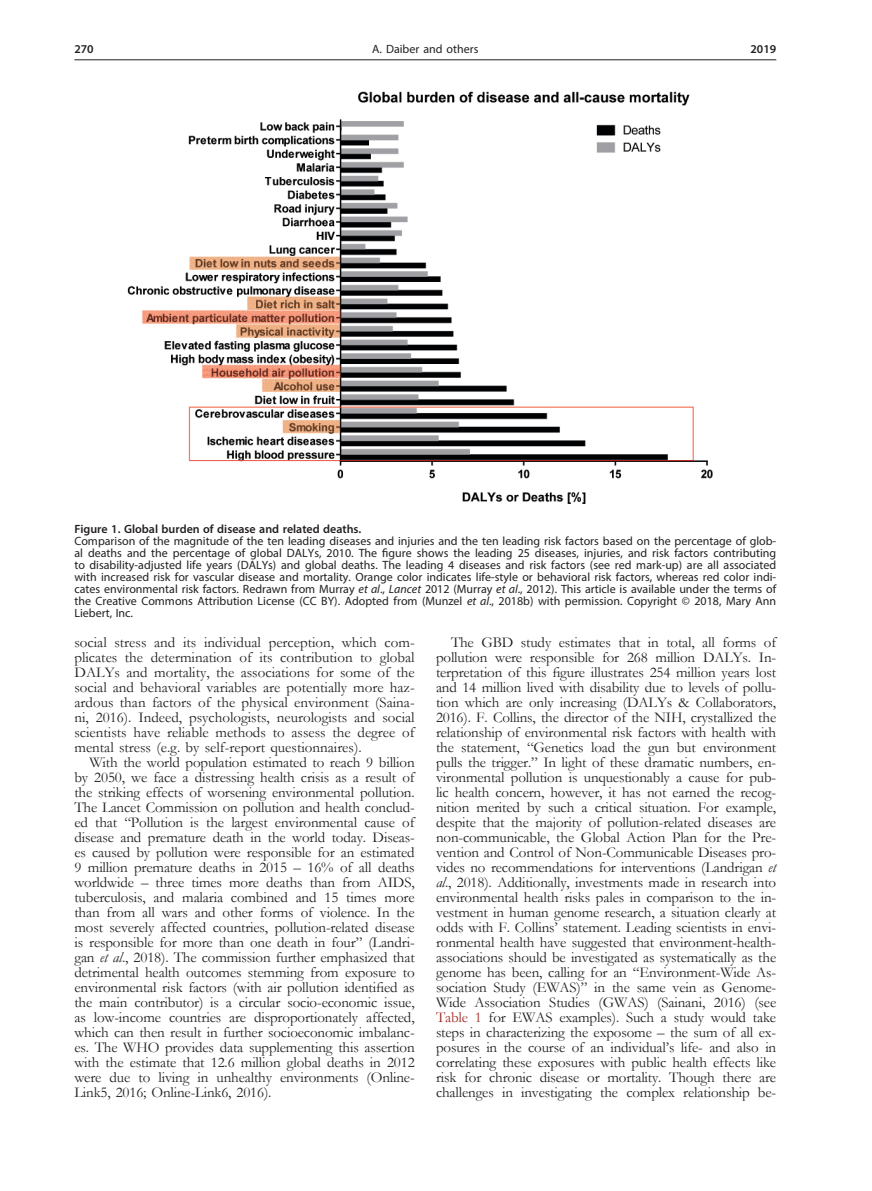
<style>
.page{position:relative;width:872px;height:1191px;background:#fff}
.page>*{position:absolute;margin:0;border:0;box-sizing:border-box;transform-origin:0 0}
.Body_tekst{font:15px/15px "Garamond";letter-spacing:-.01em;color:#231f20;text-align:justify}
.Figure_1{font:12px/12px "Myriad Pro";color:#231f20;text-align:justify}
.Figure{font:600 12px "Myriad Pro";color:#231f20}
.s1{font-style:italic}
.s2{color:#9f2d26}
</style>
<div class="page">
<hr style="left:74px;top:59px;width:702px;height:1px;background:#231f20">
<img style="left:127px;top:91px;width:586px;height:413px">
<p class="Figure" style="left:74px;top:42px;width:21px">270</p>
<p class="Figure_1" style="left:372px;top:43px;width:108px">A. Daiber and others</p>
<p class="Figure" style="left:750px;top:42px;width:27px">2019</p>
<p class="Figure" style="left:74px;top:521px;width:288px">Figure 1. Global burden of disease and related deaths.</p>
<p class="Figure_1" style="left:74px;top:535px;width:703px">Comparison of the magnitude of the ten leading diseases and injuries and the ten leading risk factors based on the percentage of glob&shy;al deaths and the percentage of global DALYs, 2010. The figure shows the leading 25 diseases, injuries, and risk factors contributing to disability-adjusted life years (DALYs) and global deaths. The leading 4 diseases and risk factors (see red mark-up) are all associated with increased risk for vascular disease and mortality. Orange color indicates life-style or behavioral risk factors, whereas red color indi&shy;cates environmental risk factors. Redrawn from Murray <span class="s1">et al</span>., <span class="s1">Lancet</span> 2012 (Murray <span class="s1">et al</span>., 2012). This article is available under the terms of the Creative Commons Attribution License (CC BY). Adopted from (Munzel <span class="s1">et al</span>., 2018b) with permission. Copyright © 2018, Mary Ann Liebert, Inc.</p>
<p class="Body_tekst" style="left:74px;top:634px;width:342px">social stress and its individual perception, which com&shy;plicates the determination of its contribution to global DALYs and mortality, the associations for some of the social and behavioral variables are potentially more haz&shy;ardous than factors of the physical environment (Saina&shy;ni, 2016). Indeed, psychologists, neurologists and social scientists have reliable methods to assess the degree of mental stress (e.g. by self-report questionnaires).</p>
<p class="Body_tekst" style="left:74px;top:754px;width:342px;text-indent:15px">With the world population estimated to reach 9 billion by 2050, we face a distressing health crisis as a result of the striking effects of worsening environmental pollution.<br>The Lancet Commission on pollution and health conclud&shy;ed that “Pollution is the largest environmental cause of disease and premature death in the world today. Diseas&shy;es caused by pollution were responsible for an estimated 9 million premature deaths in 2015 – 16% of all deaths worldwide – three times more deaths than from AIDS, tuberculosis, and malaria combined and 15 times more than from all wars and other forms of violence. In the most severely affected countries, pollution-related disease is responsible for more than one death in four” (Landri&shy;gan <span class="s1">et al</span>., 2018). The commission further emphasized that detrimental health outcomes stemming from exposure to environmental risk factors (with air pollution identified as the main contributor) is a circular socio-economic issue, as low-income countries are disproportionately affected, which can then result in further socioeconomic imbalanc&shy;es. The WHO provides data supplementing this assertion with the estimate that 12.6 million global deaths in 2012 were due to living in unhealthy environments (Online-Link5, 2016; Online-Link6, 2016).</p>
<p class="Body_tekst" style="left:436px;top:634px;width:342px;text-indent:15px">The GBD study estimates that in total, all forms of pollution were responsible for 268 million DALYs. In&shy;terpretation of this figure illustrates 254 million years lost and 14 million lived with disability due to levels of pollu&shy;tion which are only increasing (DALYs &amp; Collaborators, 2016). F. Collins, the director of the NIH, crystallized the relationship of environmental risk factors with health with the statement, “Genetics load the gun but environment pulls the trigger.” In light of these dramatic numbers, en&shy;vironmental pollution is unquestionably a cause for pub&shy;lic health concern, however, it has not earned the recog&shy;nition merited by such a critical situation. For example, despite that the majority of pollution-related diseases are non-communicable, the Global Action Plan for the Pre&shy;vention and Control of Non-Communicable Diseases pro&shy;vides no recommendations for interventions (Landrigan <span class="s1">et al</span>., 2018). Additionally, investments made in research into environmental health risks pales in comparison to the in&shy;vestment in human genome research, a situation clearly at odds with F. Collins’ statement. Leading scientists in envi&shy;ronmental health have suggested that environment-health&shy;associations should be investigated as systematically as the genome has been, calling for an “Environment-Wide As&shy;sociation Study (EWAS)” in the same vein as Genome-Wide Association Studies (GWAS) (Sainani, 2016) (see <span class="s2">Table 1</span> for EWAS examples). Such a study would take steps in characterizing the exposome – the sum of all ex&shy;posures in the course of an individual’s life- and also in correlating these exposures with public health effects like risk for chronic disease or mortality. Though there are challenges in investigating the complex relationship be-</p>
</div>
